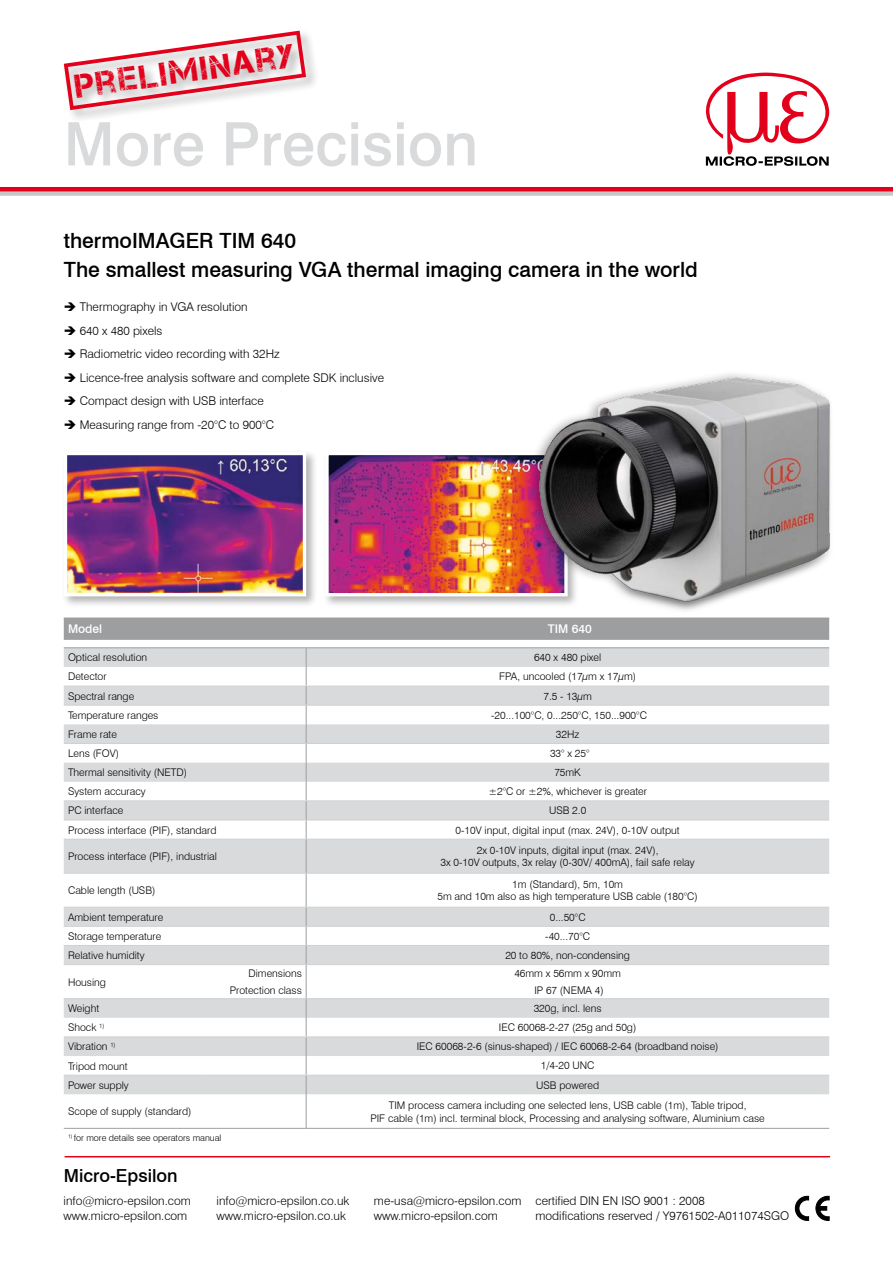
<style>
.page{position:relative;width:893px;height:1263px;background:#fff}
.page>*{position:absolute;margin:0;border:0;box-sizing:border-box;transform-origin:0 0}
.t1{font:500 60px "Swiss 721 BT";color:#d9dadb}
.t2{font:33px "Captureit";color:#e2001a}
.t3{font:500 21px/29.4px "Swiss 721 BT";color:#000}
.t4{font:500 18px "Swiss 721 BT";color:#000}
.t5{font:300 12px/15px "Swiss 721 BT";color:#000}
.t6{font:500 12px "Swiss 721 BT";color:#fff}
.t7{font:300 10.5px/12.6px "Swiss 721 BT";color:#000;text-align:center}
.t8{font:300 9px "Swiss 721 BT";color:#000}
</style>
<div class="page">
<div style="left:0;top:191px;width:893px;height:5px;background:#c6c7c8"></div>
<hr style="left:0;top:187px;width:893px;height:4px;background:#e2001a">
<svg style="left:705px;top:73px;width:124px;height:93px"></svg>
<hr style="left:65px;top:1156px;width:765px;height:1px;background:#e2001a">
<svg style="left:816px;top:1196px;width:13px;height:24px"></svg>
<svg style="left:795px;top:1196px;width:14px;height:24px"></svg>
<div style="left:62px;top:29px;width:258px;height:94px;background:#000;opacity:.3"></div>
<svg style="left:62px;top:29px;width:246px;height:83px"></svg>
<svg style="left:64px;top:648px;width:765px;height:446px"></svg>
<svg style="left:64px;top:687px;width:765px;height:95px;fill:#d9dadb"></svg>
<hr style="left:64px;top:907px;width:140px;height:1px;background:#d0d1d2">
<hr style="left:204px;top:907px;width:102px;height:1px;background:#d0d1d2">
<hr style="left:64px;top:926px;width:140px;height:1px;background:#d0d1d2">
<hr style="left:204px;top:926px;width:102px;height:1px;background:#d0d1d2">
<hr style="left:64px;top:639px;width:140px;height:1px;background:#9c9e9f">
<hr style="left:204px;top:639px;width:102px;height:1px;background:#9c9e9f">
<hr style="left:306px;top:639px;width:523px;height:1px;background:#9c9e9f">
<div style="left:64px;top:619px;width:434px;height:20px;background:#9c9e9f"></div>
<hr style="left:306px;top:839px;width:523px;height:1px;background:#d0d1d2">
<hr style="left:306px;top:873px;width:523px;height:1px;background:#d0d1d2">
<hr style="left:306px;top:873px;width:1px;height:34px;background:#9c9e9f">
<hr style="left:306px;top:907px;width:523px;height:1px;background:#d0d1d2">
<hr style="left:306px;top:926px;width:523px;height:1px;background:#d0d1d2">
<hr style="left:64px;top:945px;width:140px;height:1px;background:#d0d1d2">
<hr style="left:204px;top:945px;width:102px;height:1px;background:#d0d1d2">
<hr style="left:306px;top:945px;width:523px;height:1px;background:#d0d1d2">
<hr style="left:64px;top:686px;width:140px;height:1px;background:#d0d1d2">
<hr style="left:204px;top:686px;width:102px;height:1px;background:#d0d1d2">
<hr style="left:306px;top:686px;width:523px;height:1px;background:#d0d1d2">
<hr style="left:306px;top:705px;width:523px;height:1px;background:#d0d1d2">
<hr style="left:306px;top:964px;width:523px;height:1px;background:#d0d1d2">
<hr style="left:64px;top:1036px;width:140px;height:1px;background:#d0d1d2">
<hr style="left:204px;top:1036px;width:102px;height:1px;background:#d0d1d2">
<hr style="left:64px;top:1075px;width:140px;height:1px;background:#d0d1d2">
<hr style="left:204px;top:1075px;width:102px;height:1px;background:#d0d1d2">
<hr style="left:306px;top:998px;width:523px;height:1px;background:#d0d1d2">
<hr style="left:306px;top:1036px;width:523px;height:1px;background:#d0d1d2">
<hr style="left:306px;top:1075px;width:523px;height:1px;background:#d0d1d2">
<hr style="left:64px;top:743px;width:140px;height:1px;background:#d0d1d2">
<hr style="left:204px;top:743px;width:102px;height:1px;background:#d0d1d2">
<hr style="left:306px;top:743px;width:523px;height:1px;background:#d0d1d2">
<hr style="left:204px;top:705px;width:102px;height:1px;background:#d0d1d2">
<hr style="left:64px;top:705px;width:140px;height:1px;background:#d0d1d2">
<hr style="left:306px;top:800px;width:523px;height:1px;background:#d0d1d2">
<hr style="left:306px;top:820px;width:523px;height:1px;background:#d0d1d2">
<hr style="left:64px;top:800px;width:140px;height:1px;background:#d0d1d2">
<hr style="left:204px;top:800px;width:102px;height:1px;background:#d0d1d2">
<hr style="left:64px;top:820px;width:140px;height:1px;background:#d0d1d2">
<hr style="left:204px;top:820px;width:102px;height:1px;background:#d0d1d2">
<svg style="left:306px;top:648px;width:1px;height:191px"></svg>
<hr style="left:64px;top:839px;width:140px;height:1px;background:#d0d1d2">
<hr style="left:204px;top:839px;width:102px;height:1px;background:#d0d1d2">
<hr style="left:64px;top:873px;width:140px;height:1px;background:#d0d1d2">
<hr style="left:204px;top:873px;width:102px;height:1px;background:#d0d1d2">
<hr style="left:306px;top:839px;width:1px;height:34px;background:#9c9e9f">
<hr style="left:204px;top:964px;width:102px;height:1px;background:#d0d1d2">
<hr style="left:204px;top:998px;width:102px;height:1px;background:#d0d1d2">
<svg style="left:306px;top:907px;width:1px;height:187px"></svg>
<hr style="left:64px;top:964px;width:140px;height:1px;background:#d0d1d2">
<hr style="left:64px;top:998px;width:140px;height:1px;background:#d0d1d2">
<hr style="left:306px;top:1094px;width:1px;height:34px;background:#9c9e9f">
<hr style="left:64px;top:1128px;width:140px;height:1px;background:#9c9e9f">
<hr style="left:204px;top:1128px;width:102px;height:1px;background:#9c9e9f">
<hr style="left:306px;top:1128px;width:523px;height:1px;background:#9c9e9f">
<hr style="left:64px;top:647px;width:140px;height:1px;background:#9c9e9f">
<hr style="left:204px;top:647px;width:102px;height:1px;background:#9c9e9f">
<hr style="left:306px;top:647px;width:523px;height:1px;background:#9c9e9f">
<hr style="left:64px;top:618px;width:140px;height:1px;background:#9c9e9f">
<hr style="left:204px;top:618px;width:102px;height:1px;background:#9c9e9f">
<hr style="left:306px;top:618px;width:523px;height:1px;background:#9c9e9f">
<div style="left:61px;top:449px;width:257px;height:159px;background:#000;opacity:.3"></div>
<img style="left:68px;top:456px;width:234px;height:136px">
<div style="left:64px;top:452px;width:242px;height:144px;border:3px solid #fff"></div>
<div style="left:323px;top:449px;width:256px;height:159px;background:#000;opacity:.3"></div>
<img style="left:329px;top:456px;width:169px;height:136px">
<div style="left:325px;top:452px;width:243px;height:144px;border:3px solid #fff"></div>
<img style="left:498px;top:373px;width:333px;height:292px">
<h2 class="t2" style="left:73px;top:68px;width:223px;rotate:-8deg">preliminary</h2>
<h1 class="t1" style="left:64px;top:108px;width:416px">More Precision</h1>
<h3 class="t3" style="left:64px;top:226px;width:635px">thermoIMAGER TIM 640<br>The smallest measuring VGA thermal imaging camera in the world</h3>
<p class="t5" style="left:64px;top:299px;width:185px">➔ Thermography in VGA resolution</p>
<p class="t5" style="left:64px;top:323px;width:100px">➔ 640 x 480 pixels</p>
<p class="t5" style="left:64px;top:346px;width:217px">➔ Radiometric video recording with 32Hz</p>
<p class="t5" style="left:64px;top:370px;width:322px">➔ Licence-free analysis software and complete SDK inclusive</p>
<p class="t5" style="left:64px;top:393px;width:202px">➔ Compact design with USB interface</p>
<p class="t5" style="left:64px;top:417px;width:212px">➔ Measuring range from -20°C to 900°C</p>
<p class="t6" style="left:68px;top:622px;width:36px">Model</p>
<p class="t6" style="left:548px;top:622px;width:45px">TIM 640</p>
<p class="t7" style="left:68px;top:651px;width:81px">Optical resolution</p>
<p class="t7" style="left:534px;top:651px;width:69px">640 x 480 pixel</p>
<p class="t7" style="left:68px;top:670px;width:40px">Detector</p>
<p class="t7" style="left:499px;top:670px;width:138px">FPA, uncooled (17μm x 17μm)</p>
<p class="t7" style="left:68px;top:689px;width:68px">Spectral range</p>
<p class="t7" style="left:543px;top:689px;width:50px">7.5 - 13μm</p>
<p class="t7" style="left:68px;top:709px;width:92px">Temperature ranges</p>
<p class="t7" style="left:491px;top:709px;width:157px">-20...100°C, 0...250°C, 150...900°C</p>
<p class="t7" style="left:68px;top:728px;width:51px">Frame rate</p>
<p class="t7" style="left:556px;top:728px;width:25px">32Hz</p>
<p class="t7" style="left:68px;top:747px;width:52px">Lens (FOV)</p>
<p class="t7" style="left:550px;top:747px;width:41px">33° x 25°</p>
<p class="t7" style="left:68px;top:766px;width:120px">Thermal sensitivity (NETD)</p>
<p class="t7" style="left:554px;top:766px;width:28px">75mK</p>
<p class="t7" style="left:68px;top:785px;width:79px">System accuracy</p>
<p class="t7" style="left:488px;top:785px;width:160px">±2°C or ±2%, whichever is greater</p>
<p class="t7" style="left:68px;top:804px;width:57px">PC interface</p>
<p class="t7" style="left:549px;top:804px;width:39px">USB 2.0</p>
<p class="t7" style="left:68px;top:823px;width:150px">Process interface (PIF), standard</p>
<p class="t7" style="left:456px;top:823px;width:226px">0-10V input, digital input (max. 24V), 0-10V output</p>
<p class="t7" style="left:68px;top:850px;width:150px">Process interface (PIF), industrial</p>
<p class="t7" style="left:440px;top:844px;width:256px">2x 0-10V inputs, digital input (max. 24V),<br>3x 0-10V outputs, 3x relay (0-30V/ 400mA), fail safe relay</p>
<p class="t7" style="left:68px;top:884px;width:89px">Cable length (USB)</p>
<p class="t7" style="left:437px;top:878px;width:262px">1m (Standard), 5m, 10m<br>5m and 10m also as high temperature USB cable (180°C)</p>
<p class="t7" style="left:68px;top:911px;width:97px">Ambient temperature</p>
<p class="t7" style="left:550px;top:911px;width:37px">0...50°C</p>
<p class="t7" style="left:68px;top:930px;width:95px">Storage temperature</p>
<p class="t7" style="left:545px;top:930px;width:46px">-40...70°C</p>
<p class="t7" style="left:68px;top:949px;width:78px">Relative humidity</p>
<p class="t7" style="left:505px;top:949px;width:126px">20 to 80%, non-condensing</p>
<p class="t7" style="left:68px;top:975px;width:39px">Housing</p>
<p class="t7" style="left:248px;top:967px;width:55px">Dimensions</p>
<p class="t7" style="left:514px;top:967px;width:108px">46mm x 56mm x 90mm</p>
<p class="t7" style="left:230px;top:984px;width:74px">Protection class</p>
<p class="t7" style="left:534px;top:984px;width:71px">IP 67 (NEMA 4)</p>
<p class="t7" style="left:68px;top:1002px;width:33px">Weight</p>
<p class="t7" style="left:534px;top:1002px;width:69px">320g, incl. lens</p>
<p class="t7" style="left:68px;top:1021px;width:38px">Shock <sup>1)</sup></p>
<p class="t7" style="left:499px;top:1021px;width:139px">IEC 60068-2-27 (25g and 50g)</p>
<p class="t7" style="left:68px;top:1040px;width:49px">Vibration <sup>1)</sup></p>
<p class="t7" style="left:417px;top:1040px;width:303px">IEC 60068-2-6 (sinus-shaped) / IEC 60068-2-64 (broadband noise)</p>
<p class="t7" style="left:68px;top:1059px;width:61px">Tripod mount</p>
<p class="t7" style="left:541px;top:1059px;width:55px">1/4-20 UNC</p>
<p class="t7" style="left:68px;top:1078px;width:62px">Power supply</p>
<p class="t7" style="left:536px;top:1078px;width:64px">USB powered</p>
<p class="t7" style="left:68px;top:1105px;width:125px">Scope of supply (standard)</p>
<p class="t7" style="left:370px;top:1099px;width:396px">TIM process camera including one selected lens, USB cable (1m), Table tripod,<br>PIF cable (1m) incl. terminal block, Processing and analysing software, Aluminium case</p>
<p class="t8" style="left:68px;top:1133px;width:155px"><sup>1)</sup> for more details see operators manual</p>
<h3 class="t4" style="left:64px;top:1164px;width:115px">Micro-Epsilon</h3>
<p class="t5" style="left:64px;top:1193px;width:129px">info@micro-epsilon.com www.micro-epsilon.com</p>
<p class="t5" style="left:217px;top:1193px;width:134px">info@micro-epsilon.co.uk www.micro-epsilon.co.uk</p>
<p class="t5" style="left:374px;top:1193px;width:149px">me-usa@micro-epsilon.com www.micro-epsilon.com</p>
<p class="t5" style="left:536px;top:1193px;width:255px">certified DIN EN ISO 9001 : 2008<br>modifications reserved / Y9761502-A011074SGO</p>
</div>
